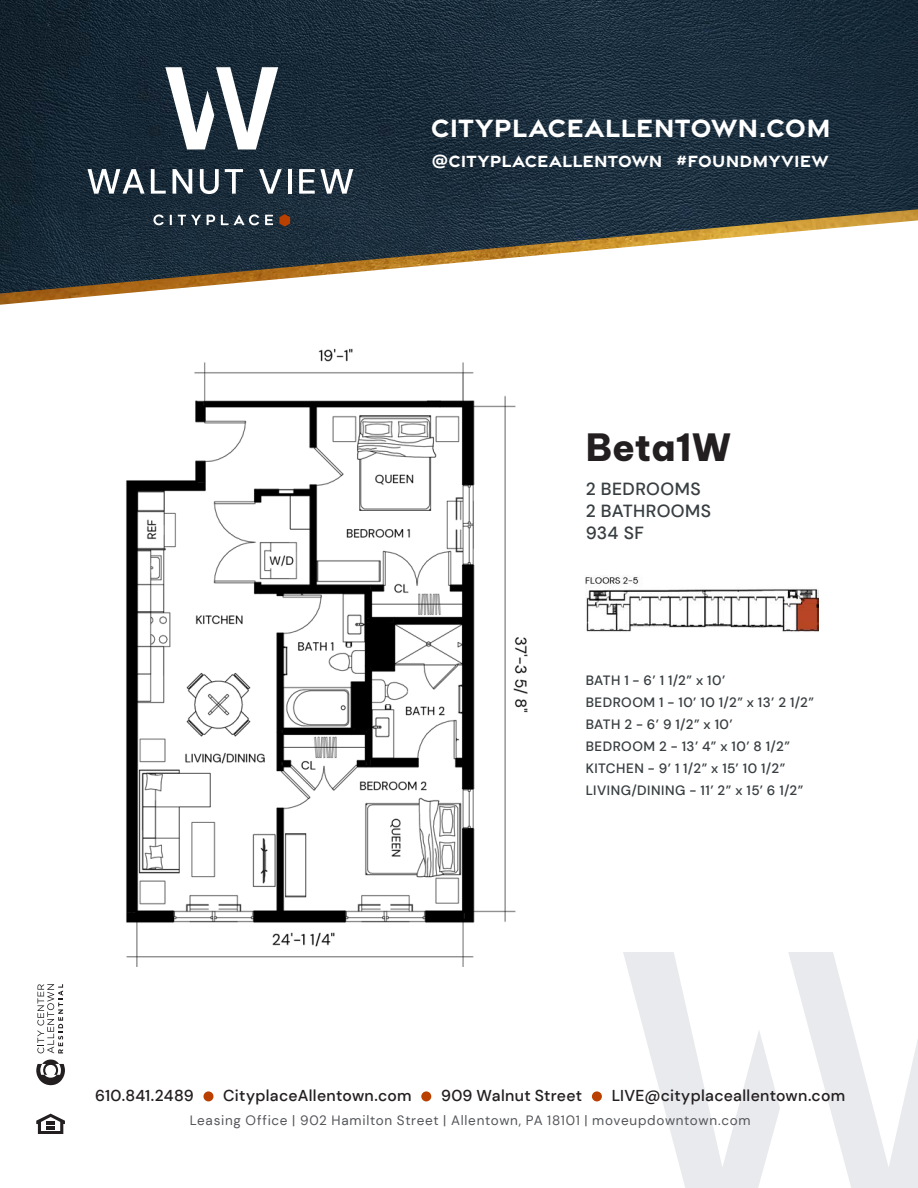
<style>
.page{position:relative;width:918px;height:1188px;background:#fff}
.page>*{position:absolute;margin:0;border:0;box-sizing:border-box;transform-origin:0 0}
.t1{font:800 36.9px "Be Vietnam Pro";color:#231f20}
.t2{font:700 27px "Gravesend Sans";letter-spacing:.005em;color:#fff}
.t3{font:700 17.55px "Gravesend Sans";letter-spacing:.01em;color:#fff}
.specs{font:500 17.55px "DM Sans";letter-spacing:.02em;color:#383e41}
.t4{font:500 15.75px "DM Sans";letter-spacing:.015em;color:#231f20}
.specs-2{font:500 13.5px "DM Sans";letter-spacing:.035em;color:#383e41}
.t5{font:13.5px "DM Sans";letter-spacing:.055em;color:#54555a}
</style>
<div class="page">
<svg style="left:623px;top:952px;width:295px;height:236px"></svg>
<img style="left:0;top:0;width:918px;height:208px">
<div style="left:203px;top:1091px;width:10px;height:10px;background:#b94000;border-radius:50%"></div>
<div style="left:421px;top:1091px;width:10px;height:10px;background:#b94000;border-radius:50%"></div>
<div style="left:592px;top:1091px;width:10px;height:10px;background:#b94000;border-radius:50%"></div>
<svg style="left:36px;top:1060px;width:29px;height:25px"></svg>
<svg style="left:37px;top:984px;width:26px;height:69px"></svg>
<svg style="left:36px;top:1114px;width:29px;height:20px"></svg>
<svg style="left:87px;top:169px;width:58px;height:25px"></svg>
<svg style="left:151px;top:169px;width:15px;height:25px"></svg>
<svg style="left:173px;top:169px;width:19px;height:25px"></svg>
<svg style="left:200px;top:169px;width:19px;height:25px"></svg>
<svg style="left:225px;top:169px;width:18px;height:25px"></svg>
<svg style="left:259px;top:169px;width:23px;height:25px"></svg>
<hr style="left:288px;top:169px;width:3px;height:25px;background:#fff">
<svg style="left:299px;top:169px;width:54px;height:25px"></svg>
<svg style="left:165px;top:67px;width:113px;height:82px"></svg>
<img style="left:0;top:208px;width:918px;height:97px">
<img style="left:126px;top:348px;width:402px;height:618px">
<img style="left:585px;top:577px;width:234px;height:55px">
<h2 class="t2" style="left:431px;top:111px;width:401px">CITYPLACEALLENTOWN.COM</h2>
<p class="t3" style="left:432px;top:149px;width:398px">@CITYPLACEALLENTOWN #FOUNDMYVIEW</p>
<h1 class="t1" style="left:586px;top:415px;width:147px">Beta1W</h1>
<p class="specs" style="left:586px;top:478px;width:117px">2 BEDROOMS</p>
<p class="specs" style="left:586px;top:500px;width:127px">2 BATHROOMS</p>
<p class="specs" style="left:586px;top:522px;width:60px">934 SF</p>
<p class="specs-2" style="left:586px;top:672px;width:141px">BATH 1 - 6’ 1 1/2” x 10’</p>
<p class="specs-2" style="left:586px;top:694px;width:230px">BEDROOM 1 - 10’ 10 1/2” x 13’ 2 1/2”</p>
<p class="specs-2" style="left:586px;top:716px;width:149px">BATH 2 - 6’ 9 1/2” x 10’</p>
<p class="specs-2" style="left:586px;top:738px;width:206px">BEDROOM 2 - 13’ 4” x 10’ 8 1/2”</p>
<p class="specs-2" style="left:586px;top:760px;width:201px">KITCHEN - 9’ 1 1/2” x 15’ 10 1/2”</p>
<p class="specs-2" style="left:586px;top:782px;width:219px">LIVING/DINING - 11’ 2” x 15’ 6 1/2”</p>
<p class="t4" style="left:95px;top:1086px;width:100px">610.841.2489</p>
<p class="t4" style="left:223px;top:1086px;width:190px">CityplaceAllentown.com</p>
<p class="t4" style="left:441px;top:1086px;width:143px">909 Walnut Street</p>
<p class="t4" style="left:612px;top:1086px;width:235px">LIVE@cityplaceallentown.com</p>
<p class="t5" style="left:190px;top:1112px;width:562px">Leasing Office | 902 Hamilton Street | Allentown, PA 18101 | moveupdowntown.com</p>
</div>
